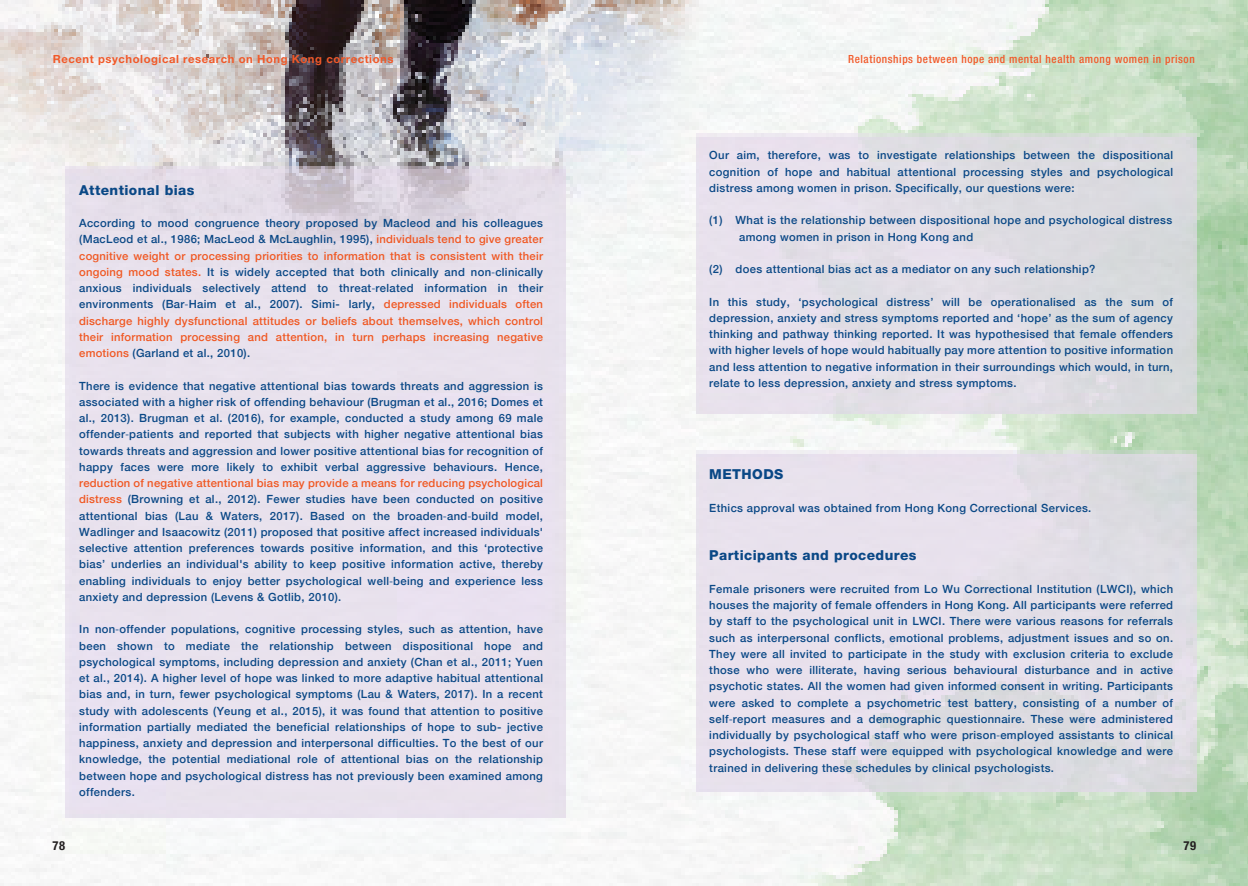
<style>
.page{position:relative;width:1248px;height:886px;background:#fff}
.page>*{position:absolute;margin:0;border:0;box-sizing:border-box;transform-origin:0 0}
.t1{font:800 13.75px "Helvetica Neue";letter-spacing:.03em;color:#0a4886}
.t2{font:700 condensed 12.5px "Helvetica Neue LT Pro";color:#231f20}
.t3{font:500 11.25px/16.2px "Helvetica Neue";letter-spacing:.03em;color:#0a4886;text-align:justify}
.t4{font:500 11.25px/16.2px "Helvetica Neue";letter-spacing:.02em;color:#f05823;text-align:justify}
.t5{font:500 condensed 11.25px "Helvetica Neue LT Pro";letter-spacing:.05em;color:#f15929}
.t6{font:700 11.25px "Helvetica Neue LT Pro";letter-spacing:.05em;color:#f15929}
.s1{color:#0a4886}
.s2{font-family:"Myriad Pro";font-weight:400;color:#0a4886}
.s3{font-family:"Myriad Pro";font-weight:400}
.s4{color:#f05823}
</style>
<div class="page">
<img style="left:0;top:0;width:1247px;height:886px">
<p class="t6" style="left:53px;top:52px;width:342px">Recent psychological research on Hong Kong corrections</p>
<p class="t5" style="left:848px;top:52px;width:348px">Relationships between hope and mental health among women in prison</p>
<p class="t1" style="left:79px;top:181px;width:117px">Attentional bias</p>
<p class="t4" style="left:79px;top:214px;width:465px"><span class="s1">According to mood congruence theory proposed by Macleod and his colleagues (MacLeod et al., 1986; MacLeod &amp; McLaughlin, 1995),</span> individuals tend to give greater cognitive weight or processing priorities to information that is consistent with their ongoing mood states. <span class="s1">It is widely accepted that both clinically and non</span><span class="s2">‐</span><span class="s1">clinically anxious individuals selectively attend to threat</span><span class="s2">‐</span><span class="s1">related information in their environments (Bar</span><span class="s2">‐</span><span class="s1">Haim et al., 2007). Simi- larly,</span> depressed individuals often discharge highly dysfunctional attitudes or beliefs about themselves, which control their information processing and attention, in turn perhaps increasing negative emotions <span class="s1">(Garland et al., 2010).</span></p>
<p class="t3" style="left:79px;top:376px;width:465px">There is evidence that negative attentional bias towards threats and aggression is associated with a higher risk of offending behaviour (Brugman et al., 2016; Domes et al., 2013). Brugman et al. (2016), for example, conducted a study among 69 male offender<span class="s3">‐</span>patients and reported that subjects with higher negative attentional bias towards threats and aggression and lower positive attentional bias for recognition of happy faces were more likely to exhibit verbal aggressive behaviours. Hence,</p>
<p class="t3" style="left:79px;top:474px;width:465px"><span class="s4">reduction of negative attentional bias may provide a means for reducing psychological distress</span> (Browning et al., 2012). Fewer studies have been conducted on positive attentional bias (Lau &amp; Waters, 2017). Based on the broaden<span class="s3">‐</span>and<span class="s3">‐</span>build model, Wadlinger and Isaacowitz (2011) proposed that positive affect increased individuals' selective attention preferences towards positive information, and this ‘protective bias’ underlies an individual's ability to keep positive information active, thereby enabling individuals to enjoy better psychological well<span class="s3">‐</span>being and experience less anxiety and depression (Levens &amp; Gotlib, 2010).</p>
<p class="t3" style="left:79px;top:620px;width:465px">In non<span class="s3">‐</span>offender populations, cognitive processing styles, such as attention, have been shown to mediate the relationship between dispositional hope and psychological symptoms, including depression and anxiety (Chan et al., 2011; Yuen et al., 2014). A higher level of hope was linked to more adaptive habitual attentional bias and, in turn, fewer psychological symptoms (Lau &amp; Waters, 2017). In a recent study with adolescents (Yeung et al., 2015), it was found that attention to positive information partially mediated the beneficial relationships of hope to sub- jective happiness, anxiety and depression and interpersonal difficulties. To the best of our knowledge, the potential mediational role of attentional bias on the relationship between hope and psychological distress has not previously been examined among offenders.</p>
<p class="t2" style="left:53px;top:838px;width:14px">78</p>
<p class="t3" style="left:709px;top:146px;width:465px">Our aim, therefore, was to investigate relationships between the dispositional cognition of hope and habitual attentional processing styles and psychological distress among women in prison. Specifically, our questions were:</p>
<p class="t3" style="left:739px;top:211px;width:434px;text-indent:-30px">(1) What is the relationship between dispositional hope and psychological distress among women in prison in Hong Kong and</p>
<p class="t3" style="left:709px;top:260px;width:387px">(2) does attentional bias act as a mediator on any such relationship?</p>
<p class="t3" style="left:709px;top:292px;width:465px">In this study, ‘psychological distress’ will be operationalised as the sum of depression, anxiety and stress symptoms reported and ‘hope’ as the sum of agency thinking and pathway thinking reported. It was hypothesised that female offenders with higher levels of hope would habitually pay more attention to positive information and less attention to negative information in their surroundings which would, in turn, relate to less depression, anxiety and stress symptoms.</p>
<p class="t1" style="left:709px;top:466px;width:76px">METHODS</p>
<p class="t3" style="left:709px;top:498px;width:383px">Ethics approval was obtained from Hong Kong Correctional Services.</p>
<p class="t1" style="left:709px;top:547px;width:209px">Participants and procedures</p>
<p class="t3" style="left:709px;top:580px;width:465px">Female prisoners were recruited from Lo Wu Correctional Institution (LWCI), which houses the majority of female offenders in Hong Kong. All participants were referred by staff to the psychological unit in LWCI. There were various reasons for referrals such as interpersonal conflicts, emotional problems, adjustment issues and so on.<br>They were all invited to participate in the study with exclusion criteria to exclude those who were illiterate, having serious behavioural disturbance and in active psychotic states. All the women had given informed consent in writing. Participants were asked to complete a psychometric test battery, consisting of a number of self<span class="s3">‐</span>report measures and a demographic questionnaire. These were administered individually by psychological staff who were prison<span class="s3">‐</span>employed assistants to clinical psychologists. These staff were equipped with psychological knowledge and were trained in delivering these schedules by clinical psychologists.</p>
<p class="t2" style="left:1183px;top:838px;width:14px">79</p>
</div>
